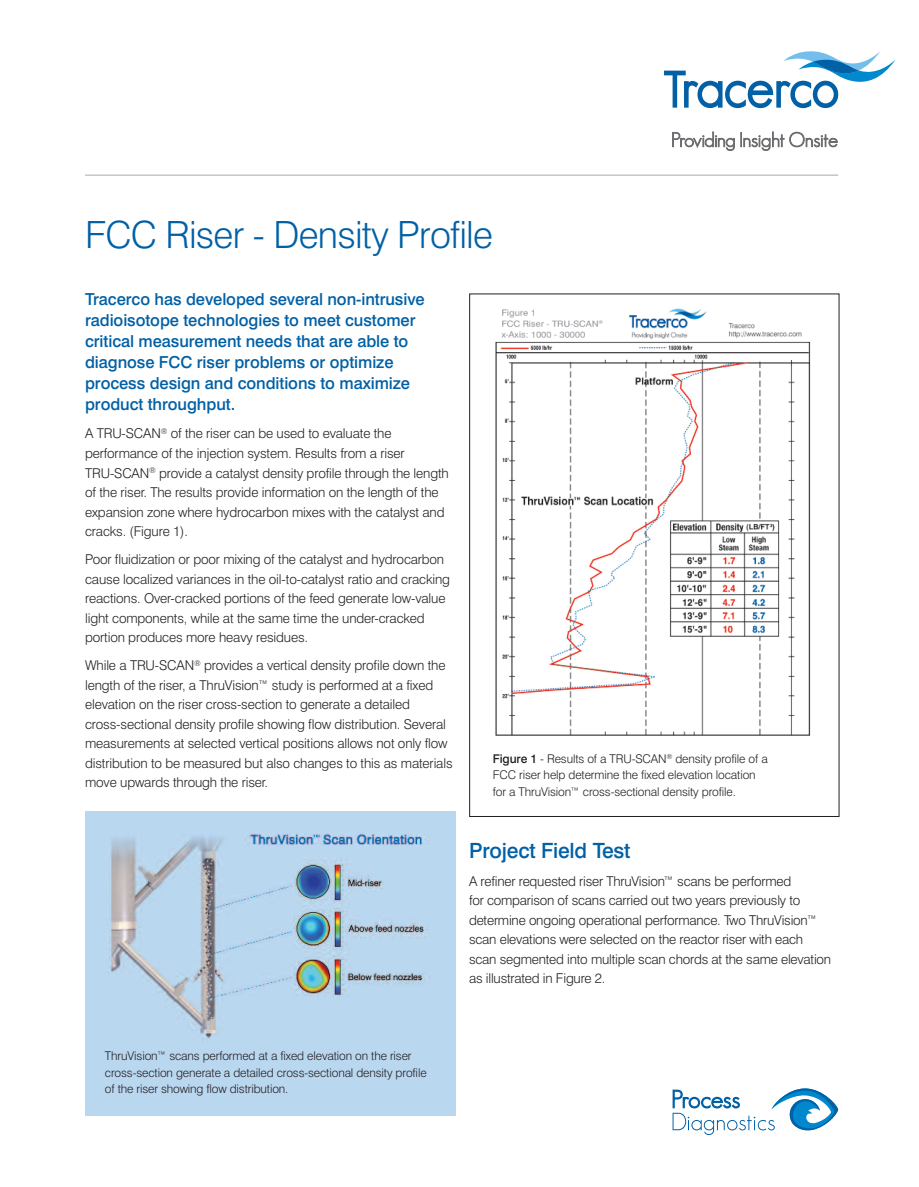
<style>
.page{position:relative;width:919px;height:1187px;background:#fff}
.page>*{position:absolute;margin:0;border:0;box-sizing:border-box;transform-origin:0 0}
.t1{font:300 37.5px "Swiss 721 BT";letter-spacing:-.02em;color:#0160a6}
.t2{font:500 21px "Swiss 721 BT";letter-spacing:-.01em;color:#0160a6}
.t3{font:500 16.5px/21px "Swiss 721 BT";letter-spacing:-.005em;color:#0160a6}
.t4{font:300 13.5px/19.5px "Swiss 721 BT";letter-spacing:-.01em;color:#231f20}
.t5{font:300 12px/16.5px "Swiss 721 BT";letter-spacing:-.01em;color:#231f20}
.s1{font-weight:500}
</style>
<div class="page">
<img style="left:85px;top:811px;width:370px;height:304px">
<hr style="left:85px;top:175px;width:753px;height:1px;background:#a8a9ad">
<svg style="left:672px;top:131px;width:62px;height:20px"></svg>
<svg style="left:740px;top:131px;width:97px;height:20px"></svg>
<svg style="left:664px;top:51px;width:231px;height:57px"></svg>
<svg style="left:672px;top:1088px;width:166px;height:46px"></svg>
<img style="left:495px;top:308px;width:316px;height:428px">
<h1 class="t1" style="left:85px;top:221px;width:409px">FCC Riser - Density Profile</h1>
<p class="t3" style="left:85px;top:291px;width:341px">Tracerco has developed several non-intrusive radioisotope technologies to meet customer critical measurement needs that are able to diagnose FCC riser problems or optimize process design and conditions to maximize product throughput.</p>
<p class="t4" style="left:85px;top:425px;width:365px">A TRU-SCAN<sup>®</sup> of the riser can be used to evaluate the performance of the injection system. Results from a riser TRU-SCAN<sup>®</sup> provide a catalyst density profile through the length of the riser. The results provide information on the length of the expansion zone where hydrocarbon mixes with the catalyst and cracks. (Figure 1).</p>
<p class="t4" style="left:85px;top:551px;width:366px">Poor fluidization or poor mixing of the catalyst and hydrocarbon cause localized variances in the oil-to-catalyst ratio and cracking reactions. Over-cracked portions of the feed generate low-value light components, while at the same time the under-cracked portion produces more heavy residues.</p>
<p class="t4" style="left:85px;top:657px;width:369px">While a TRU-SCAN<sup>®</sup> provides a vertical density profile down the length of the riser, a ThruVision™ study is performed at a fixed elevation on the riser cross-section to generate a detailed cross-sectional density profile showing flow distribution. Several measurements at selected vertical positions allows not only flow distribution to be measured but also changes to this as materials move upwards through the riser.</p>
<p class="t5" style="left:493px;top:751px;width:276px"><span class="s1">Figure 1</span> - Results of a TRU-SCAN<sup>®</sup> density profile of a<br>FCC riser help determine the fixed elevation location for a ThruVision™ cross-sectional density profile.</p>
<h2 class="t2" style="left:469px;top:842px;width:163px">Project Field Test</h2>
<p class="t4" style="left:469px;top:872px;width:363px">A refiner requested riser ThruVision™ scans be performed<br>for comparison of scans carried out two years previously to determine ongoing operational performance. Two ThruVision™ scan elevations were selected on the reactor riser with each scan segmented into multiple scan chords at the same elevation as illustrated in Figure 2.</p>
<p class="t5" style="left:105px;top:1048px;width:323px">ThruVision™ scans performed at a fixed elevation on the riser cross-section generate a detailed cross-sectional density profile of the riser showing flow distribution.</p>
</div>
